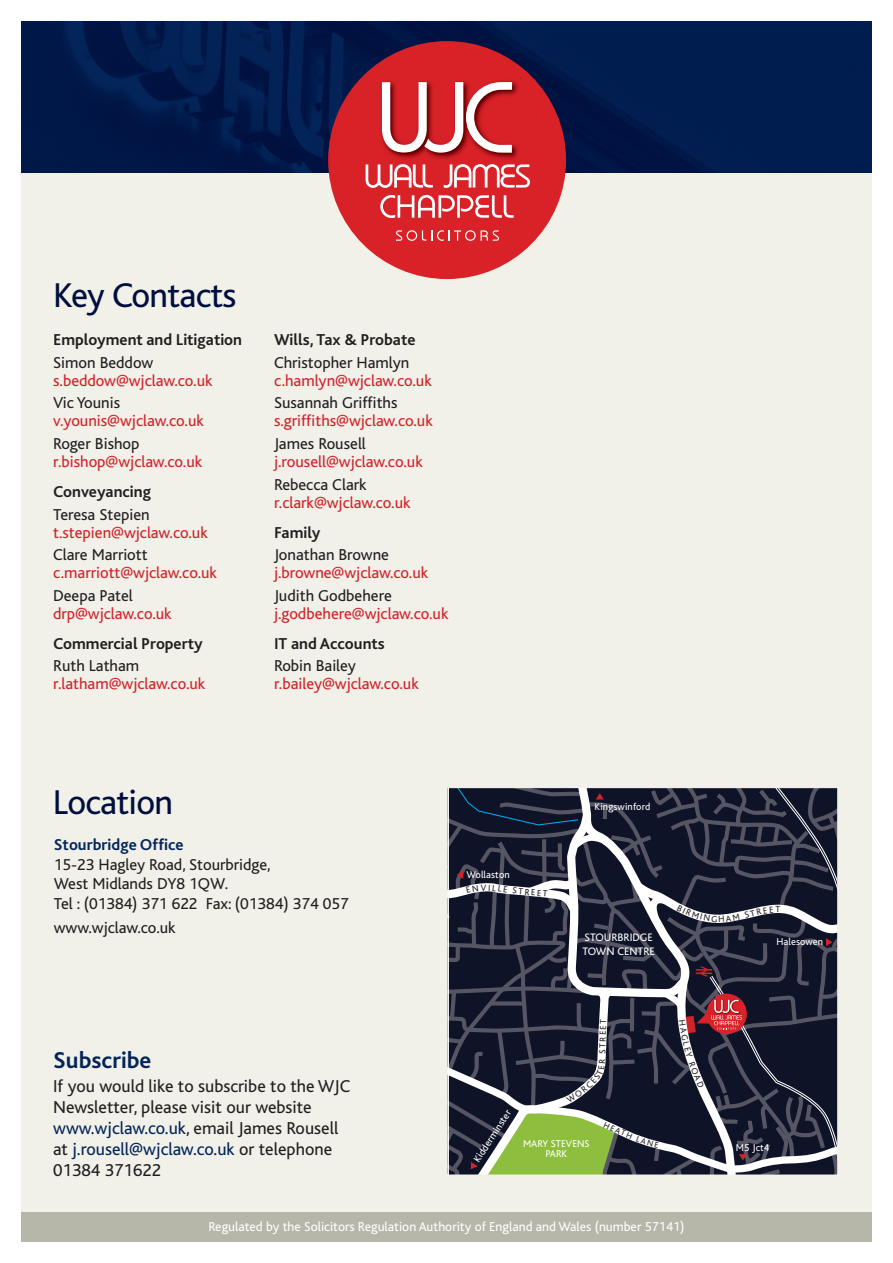
<style>
.page{position:relative;width:893px;height:1263px;background:#fff}
.page>*{position:absolute;margin:0;border:0;box-sizing:border-box;transform-origin:0 0}
.t1{font:36px "Bliss";letter-spacing:-.02em;color:#000f3d}
.t2{font:700 24px "Bliss 2";color:#03255a}
.t3{font:18px "Bliss";color:#231f20}
.t4{font:18px "Bliss";color:#03255a}
.t5{font:16.5px "Bliss";color:#d1232a}
.t6{font:16.5px "Bliss";color:#231f20}
.t7{font:700 16.5px "Bliss 2";color:#231f20}
.t8{font:700 16.5px "Bliss 2";color:#03255a}
.t9{font:13.5px "Bliss";color:#fff}
.t10{font:11.4px "Bliss";color:#fff}
.t11{font:10.35px/10.4px "Bliss";letter-spacing:.01em;color:#fff;text-align:center}
.t12{font:9.3px "Bliss";color:#231f20}
.s1{color:#03255a}
.s2{color:#231f20}
</style>
<div class="page">
<div style="left:21px;top:43px;width:851px;height:1199px;background:#f1f0e9"></div>
<div style="left:21px;top:1212px;width:851px;height:30px;background:#b6b6a9"></div>
<img style="left:21px;top:21px;width:851px;height:152px">
<div style="left:328px;top:41px;width:238px;height:238px;background:#d92128;border-radius:50%"></div>
<svg style="left:366px;top:164px;width:67px;height:24px"></svg>
<svg style="left:380px;top:195px;width:134px;height:23px"></svg>
<svg style="left:444px;top:164px;width:86px;height:24px"></svg>
<svg style="left:396px;top:230px;width:103px;height:11px"></svg>
<img style="left:384px;top:77px;width:137px;height:82px">
<svg style="left:381px;top:82px;width:131px;height:71px"></svg>
<svg style="left:447px;top:788px;width:391px;height:387px;background:#393c48"></svg>
<p class="t1" style="left:53px;top:276px;width:185px">Key Contacts</p>
<p class="t7" style="left:53px;top:330px;width:190px">Employment and Litigation</p>
<p class="t6" style="left:53px;top:354px;width:101px">Simon Beddow</p>
<p class="t5" style="left:53px;top:372px;width:161px">s.beddow@wjclaw.co.uk</p>
<p class="t6" style="left:53px;top:394px;width:68px">Vic Younis</p>
<p class="t5" style="left:53px;top:412px;width:152px">v.younis@wjclaw.co.uk</p>
<p class="t6" style="left:53px;top:435px;width:88px">Roger Bishop</p>
<p class="t5" style="left:53px;top:453px;width:151px">r.bishop@wjclaw.co.uk</p>
<p class="t7" style="left:53px;top:481px;width:99px">Conveyancing</p>
<p class="t6" style="left:53px;top:505px;width:98px">Teresa Stepien</p>
<p class="t5" style="left:53px;top:523px;width:156px">t.stepien@wjclaw.co.uk</p>
<p class="t6" style="left:53px;top:546px;width:96px">Clare Marriott</p>
<p class="t5" style="left:53px;top:564px;width:165px">c.marriott@wjclaw.co.uk</p>
<p class="t6" style="left:53px;top:586px;width:81px">Deepa Patel</p>
<p class="t5" style="left:53px;top:604px;width:120px">drp@wjclaw.co.uk</p>
<p class="t7" style="left:53px;top:633px;width:151px">Commercial Property</p>
<p class="t6" style="left:53px;top:657px;width:88px">Ruth Latham</p>
<p class="t5" style="left:53px;top:675px;width:154px">r.latham@wjclaw.co.uk</p>
<p class="t7" style="left:274px;top:330px;width:143px">Wills, Tax &amp; Probate</p>
<p class="t6" style="left:274px;top:354px;width:137px">Christopher Hamlyn</p>
<p class="t5" style="left:274px;top:372px;width:159px">c.hamlyn@wjclaw.co.uk</p>
<p class="t6" style="left:274px;top:394px;width:125px">Susannah Griffiths</p>
<p class="t5" style="left:274px;top:412px;width:160px">s.griffiths@wjclaw.co.uk</p>
<p class="t6" style="left:274px;top:435px;width:93px">James Rousell</p>
<p class="t5" style="left:274px;top:453px;width:150px">j.rousell@wjclaw.co.uk</p>
<p class="t6" style="left:274px;top:475px;width:94px">Rebecca Clark</p>
<p class="t5" style="left:274px;top:493px;width:138px">r.clark@wjclaw.co.uk</p>
<p class="t7" style="left:274px;top:522px;width:48px">Family</p>
<p class="t6" style="left:274px;top:546px;width:116px">Jonathan Browne</p>
<p class="t5" style="left:274px;top:564px;width:156px">j.browne@wjclaw.co.uk</p>
<p class="t6" style="left:274px;top:586px;width:119px">Judith Godbehere</p>
<p class="t5" style="left:274px;top:604px;width:176px">j.godbehere@wjclaw.co.uk</p>
<p class="t7" style="left:274px;top:633px;width:112px">IT and Accounts</p>
<p class="t6" style="left:274px;top:657px;width:83px">Robin Bailey</p>
<p class="t5" style="left:274px;top:675px;width:146px">r.bailey@wjclaw.co.uk</p>
<p class="t1" style="left:53px;top:783px;width:122px">Location</p>
<p class="t8" style="left:54px;top:835px;width:131px">Stourbridge Office</p>
<p class="t6" style="left:54px;top:856px;width:218px">15-23 Hagley Road, Stourbridge,</p>
<p class="t6" style="left:54px;top:875px;width:176px">West Midlands DY8 1QW.</p>
<p class="t6" style="left:54px;top:895px;width:296px">Tel : (01384) 371 622 Fax: (01384) 374 057</p>
<p class="t6" style="left:54px;top:919px;width:123px">www.wjclaw.co.uk</p>
<p class="t2" style="left:53px;top:1045px;width:100px">Subscribe</p>
<p class="t3" style="left:53px;top:1076px;width:299px">If you would like to subscribe to the WJC</p>
<p class="t3" style="left:53px;top:1097px;width:260px">Newsletter, please visit our website</p>
<p class="t3" style="left:53px;top:1118px;width:287px"><span class="s1">www.wjclaw.co.uk</span>, email James Rousell</p>
<p class="t4" style="left:53px;top:1139px;width:281px"><span class="s2">at</span> j.rousell@wjclaw.co.uk <span class="s2">or telephone</span></p>
<p class="t3" style="left:53px;top:1160px;width:110px">01384 371622</p>
<p class="t11" style="left:466px;top:870px;width:45px">Wollaston</p>
<p class="t11" style="left:595px;top:802px;width:57px">Kingswinford</p>
<p class="t10" style="left:585px;top:931px;width:70px">STOURBRIDGE</p>
<p class="t10" style="left:582px;top:945px;width:74px">TOWN CENTRE</p>
<p class="t11" style="left:776px;top:937px;width:48px">Halesowen</p>
<p class="t12" style="left:597px;top:1054px;width:37px;rotate:-88deg">STREET</p>
<p class="t11" style="left:472px;top:1158px;width:62px;rotate:-57deg">Kidderminster</p>
<p class="t11" style="left:523px;top:1138px;width:68px">MARY STEVENS<br>PARK</p>
<p class="t11" style="left:736px;top:1143px;width:35px">M5 Jct4</p>
<p class="t9" style="left:208px;top:1219px;width:477px">Regulated by the Solicitors Regulation Authority of England and Wales (number 57141)</p>
</div>
